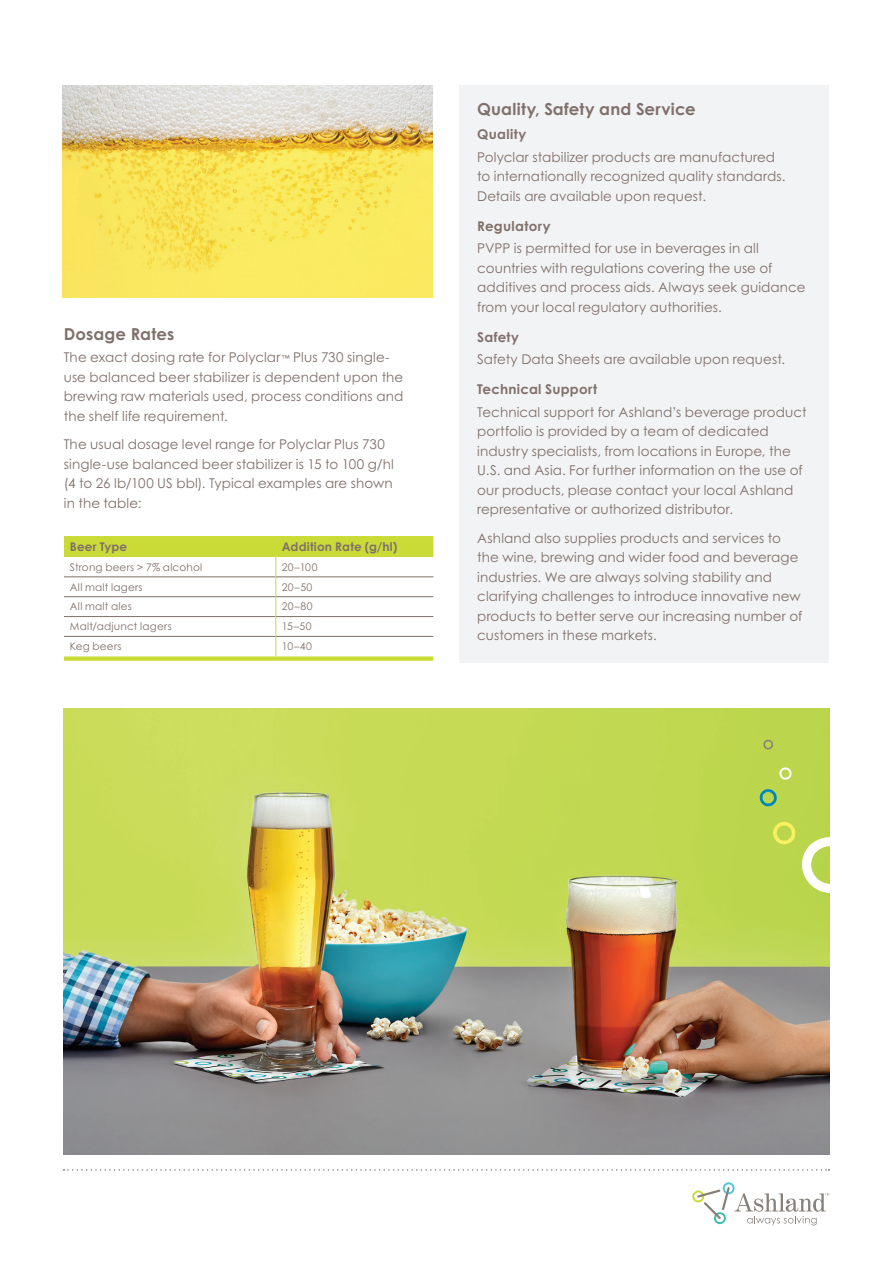
<style>
.page{position:relative;width:893px;height:1263px;background:#fff}
.page>*{position:absolute;margin:0;border:0;box-sizing:border-box;transform-origin:0 0}
.t1{font:700 16.5px "Century Gothic Pro";letter-spacing:.01em;color:#80706b}
.t2{font:13.5px/19.5px "Century Gothic Pro";letter-spacing:.01em;color:#80706b}
.t3{font:700 13.5px "Century Gothic Pro";letter-spacing:.02em;color:#80706b}
.t4{font:700 12px "Century Gothic Pro";letter-spacing:.01em;color:#80706b}
.t5{font:10.5px "Century Gothic Pro";letter-spacing:.02em;color:#80706b}
.s1{font-size:7.8px}
</style>
<div class="page">
<svg style="left:692px;top:1182px;width:137px;height:43px"></svg>
<svg style="left:63px;top:1169px;width:766px;height:2px"></svg>
<div style="left:459px;top:85px;width:370px;height:577px;background:#f2f3f4"></div>
<svg style="left:64px;top:536px;width:369px;height:125px;background:#cbdb3c"></svg>
<svg style="left:64px;top:557px;width:369px;height:99px"></svg>
<img style="left:63px;top:85px;width:370px;height:213px">
<img style="left:63px;top:708px;width:766px;height:446px">
<svg style="left:759px;top:789px;width:18px;height:18px"></svg>
<svg style="left:773px;top:821px;width:57px;height:73px;background:#c7dd69"></svg>
<svg style="left:779px;top:767px;width:13px;height:13px"></svg>
<svg style="left:763px;top:739px;width:10px;height:11px"></svg>
<p class="t1" style="left:64px;top:323px;width:112px">Dosage Rates</p>
<p class="t2" style="left:64px;top:347px;width:341px">The exact dosing rate for Polyclar<span class="s1">™</span> Plus 730 single&shy;use balanced beer stabilizer is dependent upon the brewing raw materials used, process conditions and the shelf life requirement.</p>
<p class="t2" style="left:64px;top:434px;width:332px">The usual dosage level range for Polyclar Plus 730 single-use balanced beer stabilizer is 15 to 100 g/hl (4 to 26 lb/100 US bbl). Typical examples are shown in the table:</p>
<p class="t4" style="left:70px;top:539px;width:59px">Beer Type</p>
<p class="t4" style="left:282px;top:539px;width:117px">Addition Rate (g/hl)</p>
<p class="t5" style="left:70px;top:560px;width:134px">Strong beers &gt; 7% alcohol</p>
<p class="t5" style="left:282px;top:560px;width:37px">20–100</p>
<p class="t5" style="left:70px;top:580px;width:74px">All malt lagers</p>
<p class="t5" style="left:282px;top:580px;width:32px">20–50</p>
<p class="t5" style="left:70px;top:600px;width:63px">All malt ales</p>
<p class="t5" style="left:282px;top:600px;width:32px">20–80</p>
<p class="t5" style="left:70px;top:620px;width:103px">Malt/adjunct lagers</p>
<p class="t5" style="left:282px;top:620px;width:31px">15–50</p>
<p class="t5" style="left:70px;top:640px;width:53px">Keg beers</p>
<p class="t5" style="left:282px;top:640px;width:32px">10–40</p>
<p class="t1" style="left:477px;top:99px;width:220px">Quality, Safety and Service</p>
<p class="t3" style="left:477px;top:126px;width:51px">Quality</p>
<p class="t2" style="left:477px;top:147px;width:310px">Polyclar stabilizer products are manufactured to internationally recognized quality standards.<br>Details are available upon request.</p>
<p class="t3" style="left:477px;top:217px;width:75px">Regulatory</p>
<p class="t2" style="left:477px;top:238px;width:330px">PVPP is permitted for use in beverages in all countries with regulations covering the use of additives and process aids. Always seek guidance from your local regulatory authorities.</p>
<p class="t3" style="left:477px;top:328px;width:43px">Safety</p>
<p class="t2" style="left:477px;top:349px;width:309px">Safety Data Sheets are available upon request.</p>
<p class="t3" style="left:477px;top:381px;width:121px">Technical Support</p>
<p class="t2" style="left:477px;top:402px;width:331px">Technical support for Ashland’s beverage product portfolio is provided by a team of dedicated industry specialists, from locations in Europe, the U.S. and Asia. For further information on the use of our products, please contact your local Ashland representative or authorized distributor.</p>
<p class="t2" style="left:477px;top:528px;width:327px">Ashland also supplies products and services to the wine, brewing and wider food and beverage industries. We are always solving stability and clarifying challenges to introduce innovative new products to better serve our increasing number of customers in these markets.</p>
</div>
